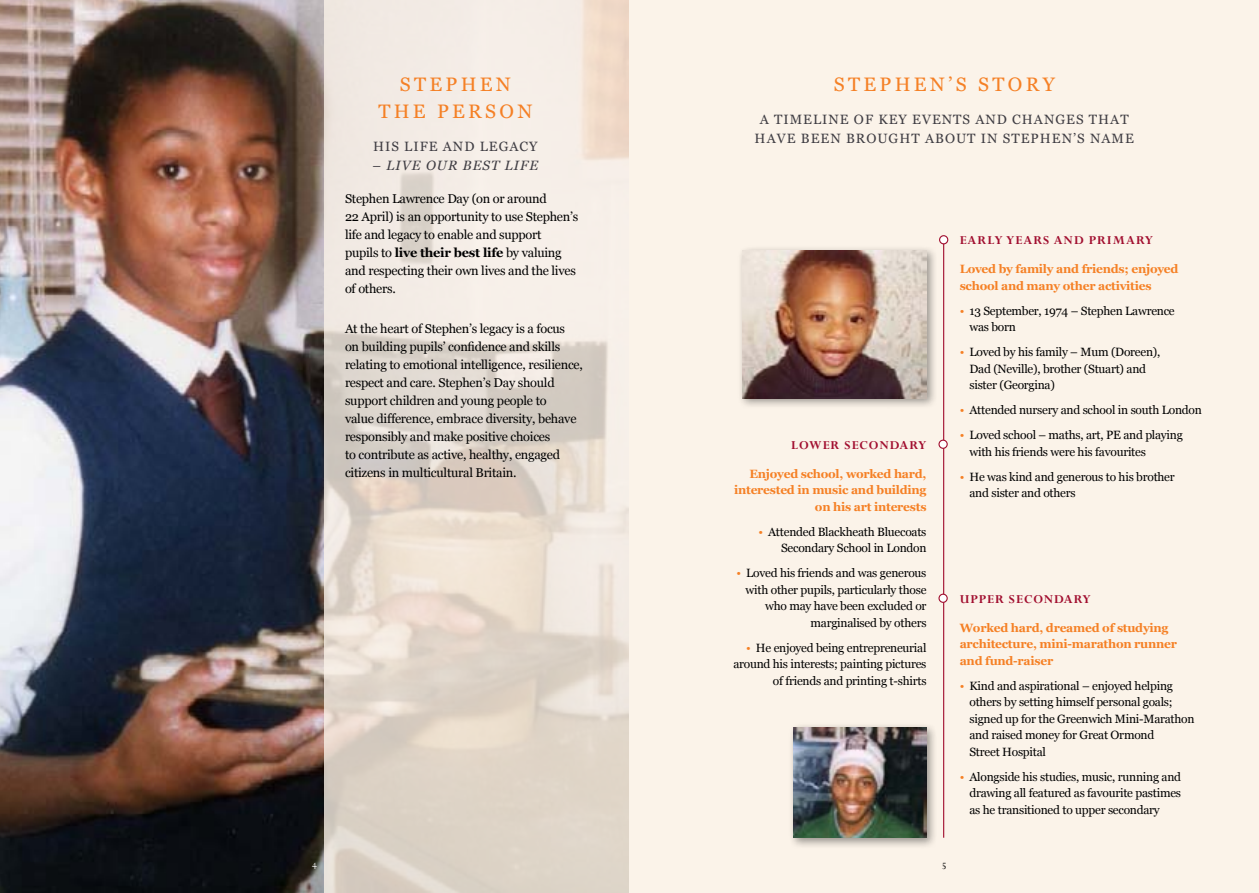
<style>
.page{position:relative;width:1259px;height:893px;background:#fff}
.page>*{position:absolute;margin:0;border:0;box-sizing:border-box;transform-origin:0 0}
.t1{font:19.5px/27px "Georgia";letter-spacing:.17em;color:#f58025;text-align:center}
.t2{font:13.5px/19.5px "Georgia";letter-spacing:.075em;color:#3f3d43;text-align:center}
.t3{font:700 13.5px "Perpetua";letter-spacing:.075em;color:#a10e2f}
.t4{font:italic 13.5px "Georgia";letter-spacing:.075em;color:#3f3d43}
.t5{font:12.75px/18px "Georgia";letter-spacing:-.02em;color:#000}
.t6{font:12px/16.5px "Georgia";letter-spacing:-.02em;color:#000}
.t7{font:700 12px/16.5px "Georgia";letter-spacing:-.02em;color:#f58025}
.t8{font:10.65px "Perpetua";color:#fff}
.t9{font:10.65px "Perpetua";color:#000}
.s1{font-style:normal}
.s2{font-weight:700}
.s3{color:#f58025}
</style>
<div class="page">
<img style="left:0;top:0;width:324px;height:893px">
<svg style="left:324px;top:0;width:305px;height:893px;background:#e8ded4"></svg>
<div style="left:629px;top:0;width:630px;height:893px;background:#fbf3e9"></div>
<hr style="left:943px;top:240px;width:1px;height:598px;background:#a10e2f">
<div style="left:939px;top:440px;width:8px;height:8px;background:#fff;border-radius:50%"></div>
<div style="left:938px;top:440px;width:9px;height:9px;border:1px solid #a10e2f;border-radius:50%"></div>
<div style="left:939px;top:594px;width:8px;height:8px;background:#fff;border-radius:50%"></div>
<div style="left:938px;top:594px;width:9px;height:9px;border:1px solid #a10e2f;border-radius:50%"></div>
<div style="left:939px;top:236px;width:8px;height:8px;background:#fff;border-radius:50%"></div>
<div style="left:939px;top:235px;width:9px;height:9px;border:1px solid #a10e2f;border-radius:50%"></div>
<div style="left:737px;top:246px;width:200px;height:163px;background:#000;opacity:.4"></div>
<img style="left:743px;top:251px;width:183px;height:147px">
<div style="left:788px;top:722px;width:149px;height:127px;background:#000;opacity:.4"></div>
<img style="left:794px;top:727px;width:132px;height:111px">
<h1 class="t1" style="left:378px;top:70px;width:155px">STEPHEN<br>THE PERSON</h1>
<p class="t2" style="left:373px;top:136px;width:166px">HIS LIFE AND LEGACY</p>
<p class="t4" style="left:372px;top:156px;width:167px"><span class="s1">–</span> LIVE OUR BEST LIFE</p>
<p class="t5" style="left:345px;top:189px;width:235px">Stephen Lawrence Day (on or around<br>22 April) is an opportunity to use Stephen’s life and legacy to enable and support pupils to <span class="s2">live their best life</span> by valuing and respecting their own lives and the lives of others.</p>
<p class="t5" style="left:345px;top:319px;width:239px">At the heart of Stephen’s legacy is a focus<br>on building pupils’ confidence and skills relating to emotional intelligence, resilience, respect and care. Stephen’s Day should support children and young people to<br>value difference, embrace diversity, behave responsibly and make positive choices<br>to contribute as active, healthy, engaged citizens in multicultural Britain.</p>
<h1 class="t1" style="left:833px;top:70px;width:222px">STEPHEN’S STORY</h1>
<p class="t2" style="left:754px;top:109px;width:381px">A TIMELINE OF KEY EVENTS AND CHANGES THAT<br>HAVE BEEN BROUGHT ABOUT IN STEPHEN’S NAME</p>
<p class="t3" style="left:791px;top:436px;width:137px">LOWER SECONDARY</p>
<p class="t7" style="left:734px;top:465px;width:194px;text-align:right">Enjoyed school, worked hard, interested in music and building on his art interests</p>
<p class="t6" style="left:758px;top:523px;width:170px;text-align:right"><span class="s3">•</span> Attended Blackheath Bluecoats<br>Secondary School in London</p>
<p class="t6" style="left:736px;top:564px;width:192px;text-align:right"><span class="s3">•</span> Loved his friends and was generous with other pupils, particularly those who may have been excluded or marginalised by others</p>
<p class="t6" style="left:733px;top:639px;width:195px;text-align:right"><span class="s3">•</span> He enjoyed being entrepreneurial around his interests; painting pictures of friends and printing t-shirts</p>
<p class="t3" style="left:959px;top:232px;width:195px">EARLY YEARS AND PRIMARY</p>
<p class="t7" style="left:959px;top:260px;width:220px">Loved by family and friends; enjoyed school and many other activities</p>
<p class="t6" style="left:969px;top:302px;width:207px;text-indent:-10px"><span class="s3">•</span> 13 September, 1974 – Stephen Lawrence was born</p>
<p class="t6" style="left:969px;top:344px;width:192px;text-indent:-10px"><span class="s3">•</span> Loved by his family – Mum (Doreen),<br>Dad (Neville), brother (Stuart) and sister (Georgina)</p>
<p class="t6" style="left:959px;top:401px;width:244px"><span class="s3">•</span> Attended nursery and school in south London</p>
<p class="t6" style="left:969px;top:426px;width:215px;text-indent:-10px"><span class="s3">•</span> Loved school – maths, art, PE and playing with his friends were his favourites</p>
<p class="t6" style="left:969px;top:468px;width:207px;text-indent:-10px"><span class="s3">•</span> He was kind and generous to his brother and sister and others</p>
<p class="t3" style="left:959px;top:590px;width:133px">UPPER SECONDARY</p>
<p class="t7" style="left:959px;top:619px;width:219px">Worked hard, dreamed of studying architecture, mini-marathon runner and fund-raiser</p>
<p class="t6" style="left:969px;top:677px;width:227px;text-indent:-10px"><span class="s3">•</span> Kind and aspirational – enjoyed helping others by setting himself personal goals; signed up for the Greenwich Mini-Marathon and raised money for Great Ormond<br>Street Hospital</p>
<p class="t6" style="left:969px;top:768px;width:213px;text-align:justify;text-indent:-10px"><span class="s3">•</span> Alongside his studies, music, running and drawing all featured as favourite pastimes as he transitioned to upper secondary</p>
<p class="t8" style="left:312px;top:859px;width:6px">4</p>
<p class="t9" style="left:941px;top:859px;width:6px">5</p>
</div>
